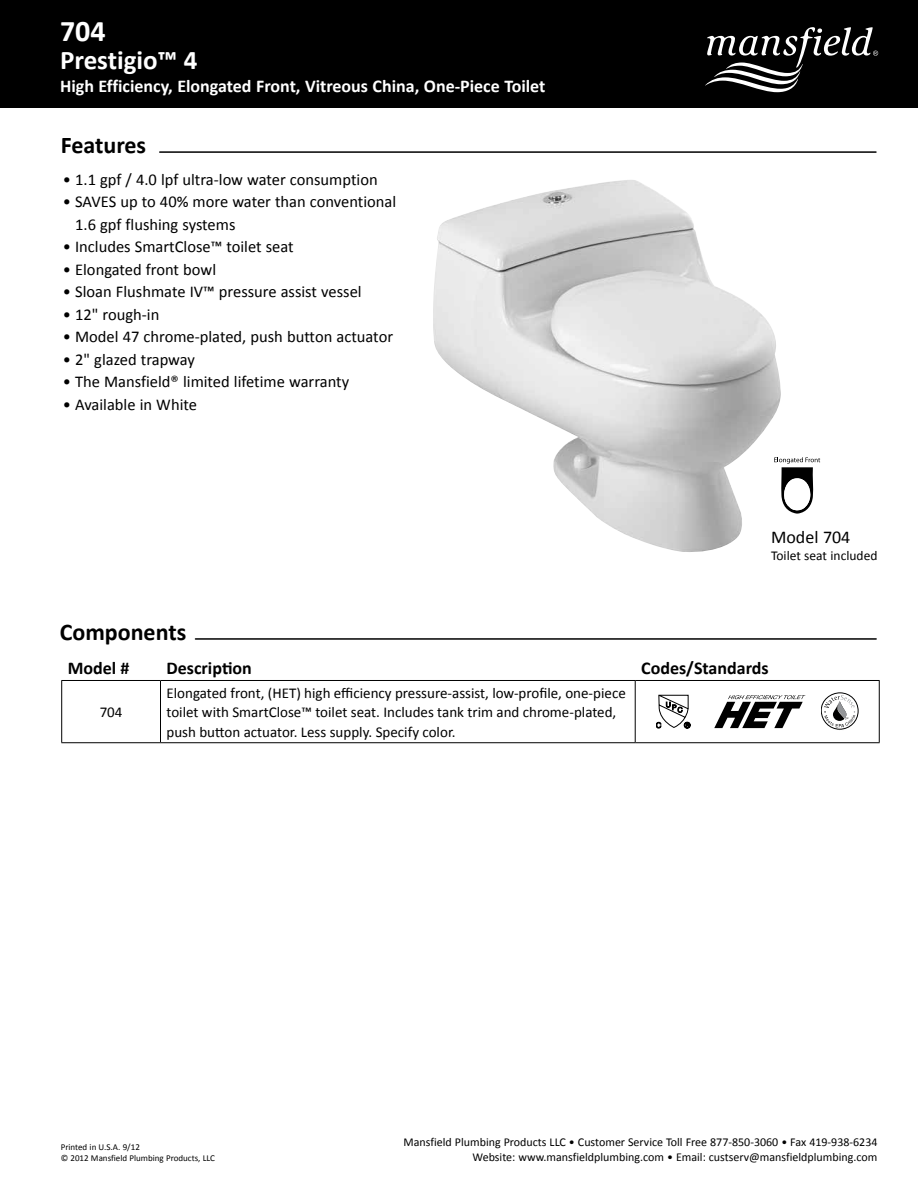
<style>
.page{position:relative;width:918px;height:1188px;background:#fff}
.page>*{position:absolute;margin:0;border:0;box-sizing:border-box;transform-origin:0 0}
.t1{font:700 30px "Calibri";color:#fff}
.t2{font:700 27px "Calibri";color:#fff}
.t3{font:700 24px "Calibri";color:#000}
.t4{font:700 18px "Calibri";color:#fff}
.t5{font:700 18px "Calibri";color:#000}
.t6{font:18px "Calibri";color:#000}
.t7{font:16.5px/22.5px "Calibri";color:#000}
.t8{font:15px/19.5px "Calibri";color:#000}
.t9{font:13.5px "Calibri";color:#000}
.t10{font:12px/15px "Calibri";color:#000;text-align:right}
.t11{font:9px/10.8px "Calibri";color:#000}
</style>
<div class="page">
<img style="left:433px;top:180px;width:348px;height:372px">
<hr style="left:61px;top:680px;width:100px;height:1px;background:#000">
<hr style="left:161px;top:680px;width:474px;height:1px;background:#000">
<hr style="left:635px;top:680px;width:245px;height:1px;background:#000">
<hr style="left:160px;top:681px;width:1px;height:61px;background:#000">
<hr style="left:635px;top:681px;width:1px;height:61px;background:#000">
<hr style="left:879px;top:681px;width:1px;height:61px;background:#000">
<hr style="left:61px;top:742px;width:100px;height:1px;background:#000">
<hr style="left:161px;top:742px;width:474px;height:1px;background:#000">
<hr style="left:635px;top:742px;width:245px;height:1px;background:#000">
<hr style="left:61px;top:681px;width:1px;height:61px;background:#000">
<div style="left:821px;top:693px;width:37px;height:36px;border:1px solid #000;border-radius:50%"></div>
<svg style="left:824px;top:695px;width:31px;height:32px"></svg>
<svg style="left:714px;top:695px;width:91px;height:33px"></svg>
<svg style="left:656px;top:695px;width:34px;height:33px"></svg>
<hr style="left:195px;top:638px;width:681px;height:2px;background:#000">
<hr style="left:160px;top:151px;width:716px;height:2px;background:#000">
<svg style="left:774px;top:457px;width:46px;height:57px"></svg>
<div style="left:0;top:0;width:918px;height:108px;background:#000"></div>
<svg style="left:705px;top:27px;width:173px;height:65px"></svg>
<h1 class="t1" style="left:60px;top:12px;width:47px">704</h1>
<h2 class="t2" style="left:60px;top:43px;width:139px">Prestigio™ 4</h2>
<p class="t4" style="left:60px;top:74px;width:487px">High Efficiency, Elongated Front, Vitreous China, One-Piece Toilet</p>
<h3 class="t3" style="left:61px;top:130px;width:87px">Features</h3>
<p class="t7" style="left:63px;top:167px;width:316px">• 1.1 gpf / 4.0 lpf ultra-low water consumption</p>
<p class="t7" style="left:75px;top:190px;width:323px;text-indent:-12px">• SAVES up to 40% more water than conventional<br>1.6 gpf flushing systems</p>
<p class="t7" style="left:63px;top:235px;width:232px">• Includes SmartClose™ toilet seat</p>
<p class="t7" style="left:63px;top:257px;width:155px">• Elongated front bowl</p>
<p class="t7" style="left:63px;top:280px;width:300px">• Sloan Flushmate IV™ pressure assist vessel</p>
<p class="t7" style="left:63px;top:302px;width:98px">• 12" rough-in</p>
<p class="t7" style="left:63px;top:325px;width:332px">• Model 47 chrome-plated, push button actuator</p>
<p class="t7" style="left:63px;top:347px;width:134px">• 2" glazed trapway</p>
<p class="t7" style="left:63px;top:370px;width:288px">• The Mansfield® limited lifetime warranty</p>
<p class="t7" style="left:63px;top:392px;width:136px">• Available in White</p>
<h3 class="t3" style="left:60px;top:617px;width:128px">Components</h3>
<p class="t6" style="left:771px;top:526px;width:81px">Model 704</p>
<p class="t9" style="left:771px;top:547px;width:108px">Toilet seat included</p>
<p class="t5" style="left:68px;top:657px;width:63px">Model #</p>
<p class="t5" style="left:166px;top:657px;width:87px">Description</p>
<p class="t5" style="left:641px;top:657px;width:129px">Codes/Standards</p>
<p class="t8" style="left:100px;top:702px;width:24px">704</p>
<p class="t8" style="left:166px;top:682px;width:461px">Elongated front, (HET) high efficiency pressure-assist, low-profile, one-piece toilet with SmartClose™ toilet seat. Includes tank trim and chrome-plated, push button actuator. Less supply. Specify color.</p>
<p class="t11" style="left:61px;top:1141px;width:156px">Printed in U.S.A. 9/12<br>© 2012 Mansfield Plumbing Products, LLC</p>
<p class="t10" style="left:404px;top:1134px;width:475px">Mansfield Plumbing Products LLC • Customer Service Toll Free 877-850-3060 • Fax 419-938-6234<br>Website: www.mansfieldplumbing.com • Email: custserv@mansfieldplumbing.com</p>
</div>
